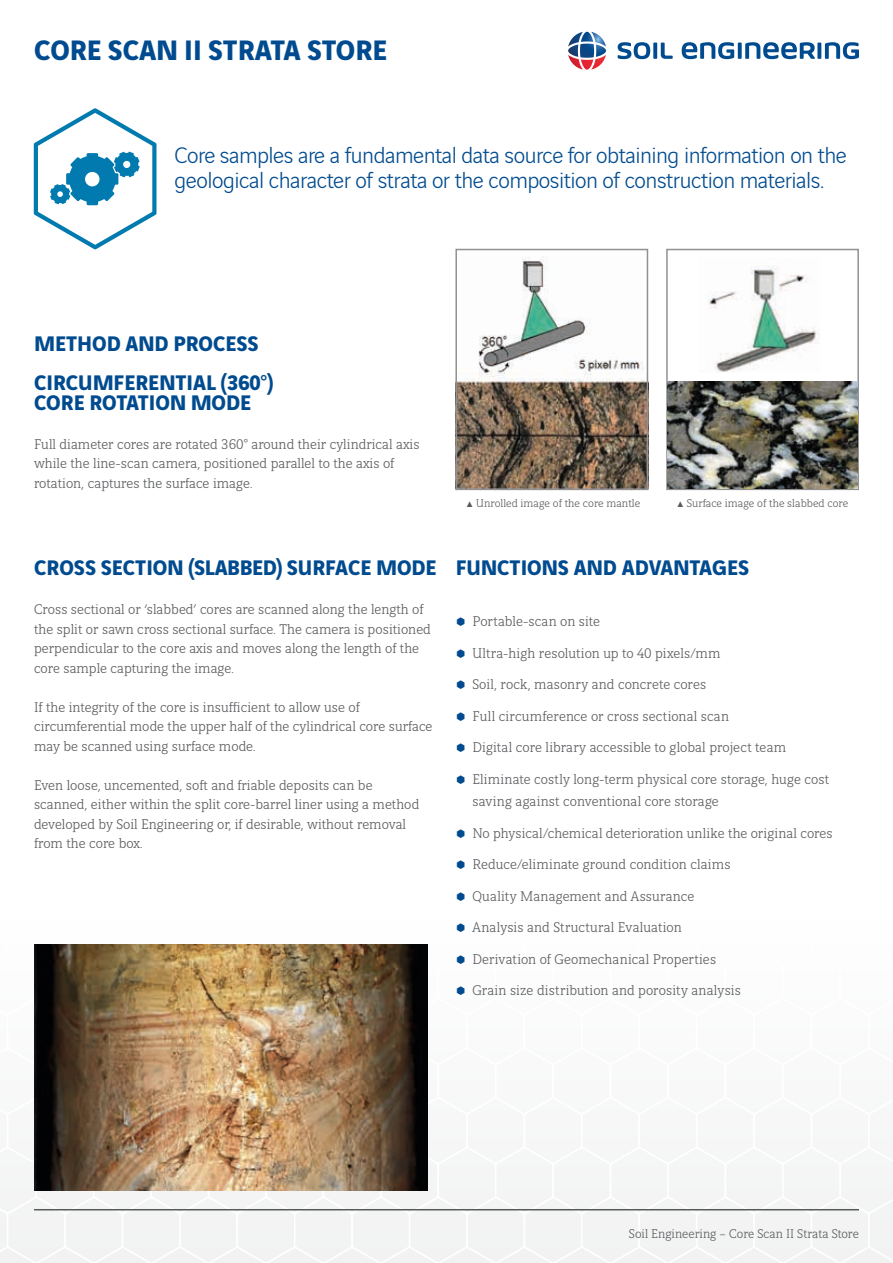
<style>
.page{position:relative;width:893px;height:1263px;background:#fff}
.page>*{position:absolute;margin:0;border:0;box-sizing:border-box;transform-origin:0 0}
.t1{font:700 30px "Vinci Sans";color:#004b8f}
.t2{font:300 24px/24.8px "Vinci Sans";letter-spacing:-.02em;color:#004b8f}
.t3{font:700 22.5px/39px "Vinci Sans";color:#004b8f}
.t4{font:300 15px/31.5px "Vinci Serif";color:#595a5c}
.t5{font:300 13.5px "Vinci Serif";color:#595a5c}
.t6{font:300 12px "Vinci Serif";color:#595a5c}
</style>
<div class="page">
<img style="left:708px;top:266px;width:109px;height:106px">
<div style="left:666px;top:249px;width:193px;height:241px;border:2px solid #919195"></div>
<img style="left:458px;top:257px;width:187px;height:230px">
<div style="left:455px;top:249px;width:193px;height:241px;border:2px solid #919195"></div>
<svg style="left:568px;top:32px;width:38px;height:38px"></svg>
<svg style="left:618px;top:42px;width:32px;height:17px"></svg>
<svg style="left:653px;top:43px;width:4px;height:16px"></svg>
<svg style="left:661px;top:43px;width:12px;height:16px"></svg>
<svg style="left:682px;top:42px;width:52px;height:17px"></svg>
<svg style="left:738px;top:43px;width:4px;height:16px"></svg>
<svg style="left:745px;top:42px;width:70px;height:17px"></svg>
<svg style="left:817px;top:43px;width:4px;height:16px"></svg>
<svg style="left:825px;top:42px;width:34px;height:17px"></svg>
<svg style="left:34px;top:108px;width:122px;height:141px"></svg>
<img style="left:668px;top:382px;width:189px;height:107px">
<svg style="left:0;top:944px;width:893px;height:319px"></svg>
<h1 class="t1" style="left:34px;top:27px;width:354px">CORE SCAN II STRATA STORE</h1>
<h2 class="t2" style="left:174px;top:141px;width:674px">Core samples are a fundamental data source for obtaining information on the geological character of strata or the composition of construction materials.</h2>
<h3 class="t3" style="left:34px;top:322px;width:241px">METHOD AND PROCESS<br>CIRCUMFERENTIAL (360°)</h3>
<h3 class="t3" style="left:34px;top:380px;width:219px">CORE ROTATION MODE</h3>
<p class="t4" style="left:34px;top:433px;width:387px;line-height:19.5px">Full diameter cores are rotated 360° around their cylindrical axis while the line-scan camera, positioned parallel to the axis of rotation, captures the surface image.</p>
<h3 class="t3" style="left:34px;top:546px;width:404px">CROSS SECTION (SLABBED) SURFACE MODE</h3>
<p class="t4" style="left:34px;top:599px;width:398px;line-height:19.5px">Cross sectional or ‘slabbed’ cores are scanned along the length of the split or sawn cross sectional surface. The camera is positioned perpendicular to the core axis and moves along the length of the core sample capturing the image.</p>
<p class="t4" style="left:34px;top:696px;width:400px;line-height:19.5px">If the integrity of the core is insufficient to allow use of circumferential mode the upper half of the cylindrical core surface may be scanned using surface mode.</p>
<p class="t4" style="left:34px;top:774px;width:387px;line-height:19.5px">Even loose, uncemented, soft and friable deposits can be scanned, either within the split core-barrel liner using a method developed by Soil Engineering or, if desirable, without removal from the core box.</p>
<p class="t6" style="left:466px;top:495px;width:176px">e Unrolled image of the core mantle</p>
<p class="t6" style="left:677px;top:495px;width:173px">e Surface image of the slabbed core</p>
<h3 class="t3" style="left:456px;top:546px;width:295px">FUNCTIONS AND ADVANTAGES</h3>
<p class="t4" style="left:472px;top:605px;width:358px">Portable-scan on site<br>Ultra-high resolution up to 40 pixels/mm<br>Soil, rock, masonry and concrete cores<br>Full circumference or cross sectional scan<br>Digital core library accessible to global project team Eliminate costly long-term physical core storage, huge cost</p>
<p class="t4" style="left:472px;top:785px;width:362px">saving against conventional core storage<br>No physical/chemical deterioration unlike the original cores Reduce/eliminate ground condition claims<br>Quality Management and Assurance<br>Analysis and Structural Evaluation<br>Derivation of Geomechanical Properties<br>Grain size distribution and porosity analysis</p>
<p class="t5" style="left:629px;top:1224px;width:231px">Soil Engineering – Core Scan II Strata Store</p>
</div>
